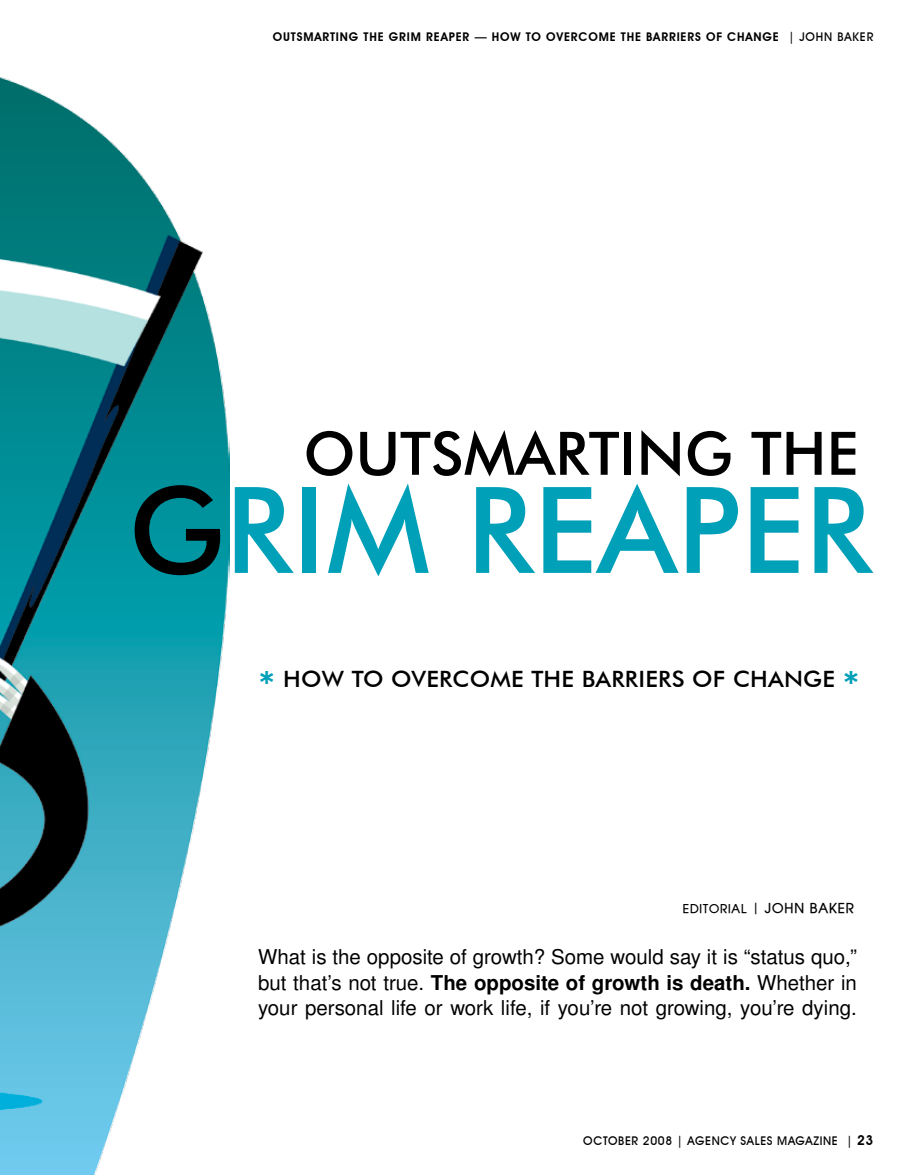
<style>
.page{position:relative;width:905px;height:1175px;background:#fff}
.page>*{position:absolute;margin:0;border:0;box-sizing:border-box;transform-origin:0 0}
.t1{font:500 120px "Futura BT";color:#00a0b8}
.t2{font:500 60px "Futura BT";color:#000}
.t3{font:500 22.5px "Futura BT";letter-spacing:.01em;color:#000;scale:1.05 1}
.t4{font:20.25px/25.5px "Turkish Sans SSK";color:#000;text-align:justify}
.t5{font:600 12px "Avant Garde IT Cby BT";letter-spacing:.07em;color:#000}
.t6{font:500 12px "Avant Garde IT Cby BT";letter-spacing:.05em;color:#000}
.t7{font:700 12px "Atilla";letter-spacing:.075em;color:#000}
.s1{font-weight:500}
.s2{color:#000}
.s3{font-size:37.5px;color:#00a0b8}
.s4{font-size:15px}
.s5{font-size:13.5px}
.s6{font-weight:700}
.s7{font-weight:600;font-size:13.5px}
</style>
<div class="page">
<img style="left:0;top:77px;width:229px;height:1097px">
<p class="t5" style="left:273px;top:29px;width:602px">OUTSMARTING THE GRIM REAPER — HOW TO OVERCOME THE BARRIERS OF CHANGE <span class="s1">| JOHN BAKER</span></p>
<h2 class="t2" style="left:303px;top:417px;width:556px">OUTSMARTING TH E</h2>
<h1 class="t1" style="left:128px;top:457px;width:744px"><span class="s2">G</span>RIM REAPER</h1>
<p class="t3" style="left:258px;top:665px;width:574px"><span class="s3">*</span> HOW TO OVERCOME TH E BARRIERS OF CHANGE <span class="s3">*</span></p>
<p class="t7" style="left:683px;top:900px;width:172px">EDITORIAL <span class="s4">|</span> <span class="s5">JOHN BAKER</span></p>
<p class="t4" style="left:258px;top:944px;width:600px">What is the opposite of growth? Some would say it is “status quo,” but that’s not true. <span class="s6">The opposite of growth is death.</span> Whether in your personal life or work life, if you’re not growing, you’re dying.</p>
<p class="t6" style="left:583px;top:1133px;width:291px">OCTOBER 2008 | AGENCY SALES MAGAZINE | <span class="s7">23</span></p>
</div>
